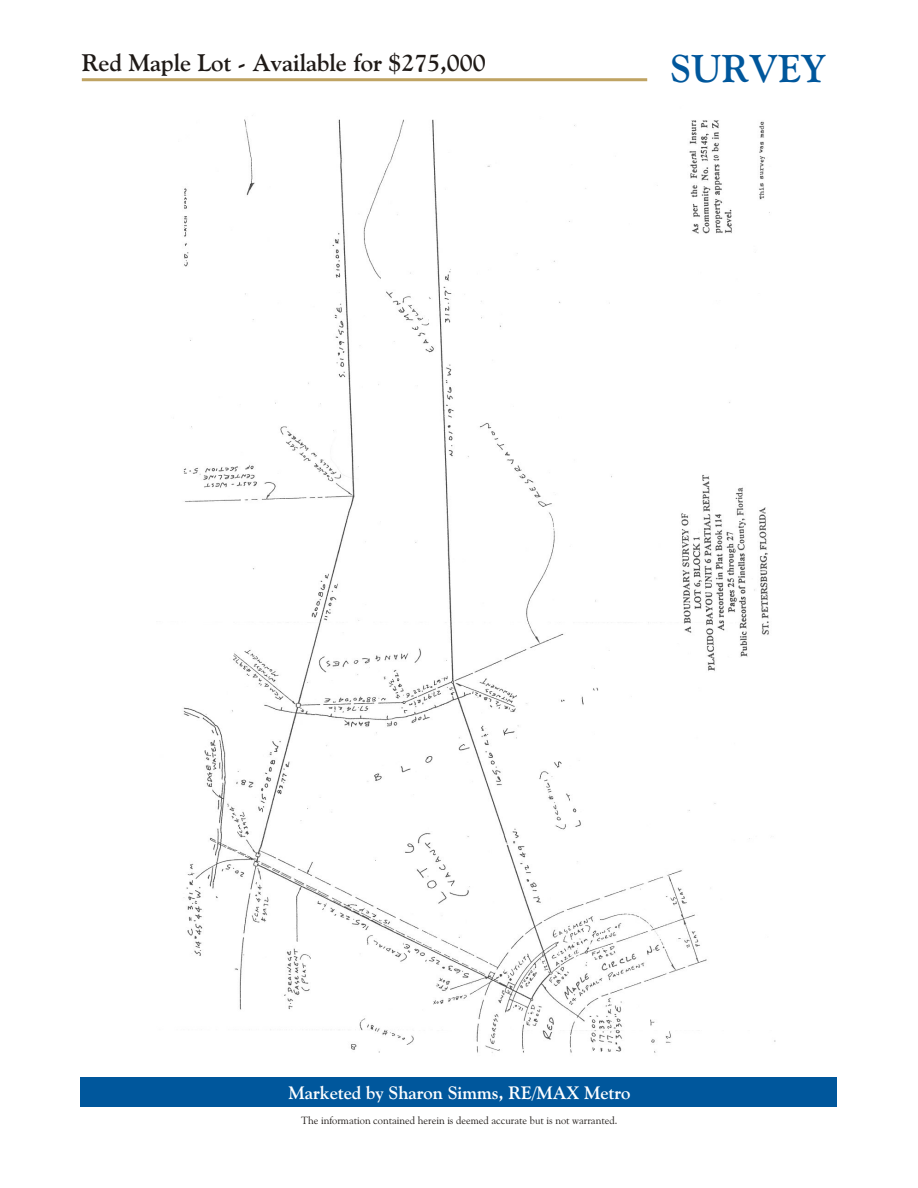
<style>
.page{position:relative;width:918px;height:1188px;background:#fff}
.page>*{position:absolute;margin:0;border:0;box-sizing:border-box;transform-origin:0 0}
.t1{font:700 38.7px "Goudy Ol St BT";color:#00579c}
.t2{font:700 24px "Goudy Ol St BT";color:#1f1a17}
.t3{font:700 18px "Goudy Ol St BT";color:#fff}
.t4{font:10.5px "Goudy Ol St BT";color:#1f1a17}
</style>
<div class="page">
<div style="left:81px;top:1077px;width:756px;height:30px;background:#00579c"></div>
<hr style="left:82px;top:78px;width:565px;height:3px;background:#bfa363">
<img style="left:183px;top:119px;width:593px;height:934px">
<h2 class="t2" style="left:82px;top:53px;width:406px">Red Maple Lot - Available for $275,000</h2>
<h1 class="t1" style="left:670px;top:52px;width:158px">SURVEY</h1>
<h3 class="t3" style="left:289px;top:1085px;width:343px">Marketed by Sharon Simms, RE/MAX Metro</h3>
<p class="t4" style="left:301px;top:1116px;width:318px">The information contained herein is deemed accurate but is not warranted.</p>
</div>
